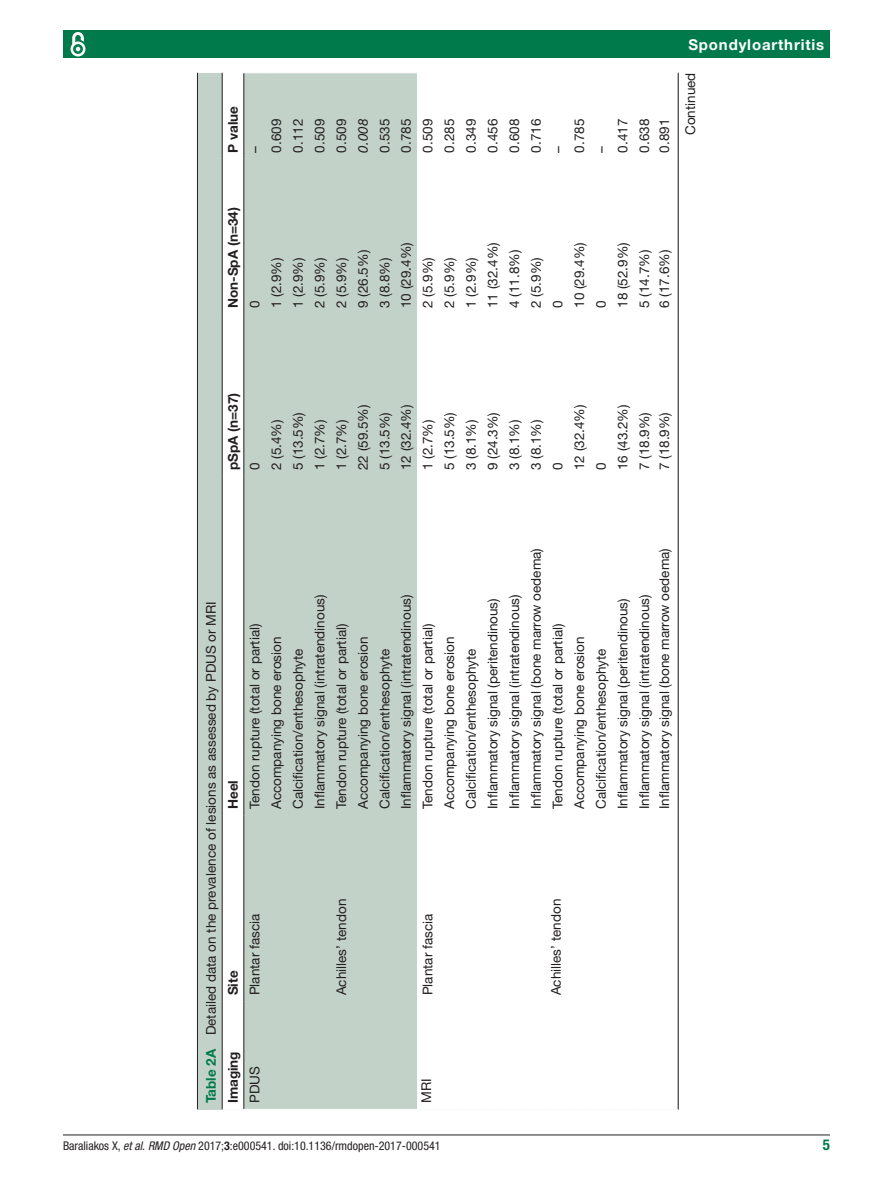
<style>
.page{position:relative;width:893px;height:1191px;background:#fff}
.page>*{position:absolute;margin:0;border:0;box-sizing:border-box;transform-origin:0 0}
.t1{font:700 15px "Helvetica Neue LT Std";letter-spacing:.055em;color:#fff}
.t2{font:700 condensed 15px "Helvetica Neue LT Std";color:#007a4b}
.t3{font:13.5px/22px "Helvetica Neue LT Std";color:#231f20}
.t4{font:700 13.5px "Helvetica Neue LT Std";color:#231f20}
.t5{font:italic 13.5px "Helvetica Neue LT Std";color:#231f20}
.t6{font:condensed 12px "Helvetica Neue LT Std";color:#231f20}
.s1{font-weight:700;color:#007a4b}
.s2{font-weight:700}
.s3{font-style:italic}
</style>
<div class="page">
<hr style="left:63px;top:1134px;width:767px;height:1px;background:#231f20">
<div style="left:63px;top:31px;width:767px;height:27px;background:#007a4b"></div>
<svg style="left:70px;top:32px;width:16px;height:25px"></svg>
<div style="left:74px;top:45px;width:8px;height:8px;border:1px solid #007a4b;border-radius:50%"></div>
<div style="left:198px;top:73px;width:480px;height:1036px;background:#c2d2c9"></div>
<hr style="left:197px;top:73px;width:1px;height:1036px;background:#231f20">
<div style="left:223px;top:73px;width:455px;height:1036px;background:#fff"></div>
<svg style="left:244px;top:73px;width:173px;height:1036px"></svg>
<hr style="left:678px;top:1001px;width:1px;height:108px;background:#231f20">
<hr style="left:678px;top:815px;width:1px;height:186px;background:#231f20">
<hr style="left:222px;top:1001px;width:1px;height:108px;background:#231f20">
<hr style="left:243px;top:1001px;width:1px;height:108px;background:#231f20">
<hr style="left:222px;top:815px;width:1px;height:186px;background:#231f20">
<hr style="left:243px;top:815px;width:1px;height:186px;background:#231f20">
<hr style="left:222px;top:476px;width:1px;height:339px;background:#231f20">
<hr style="left:243px;top:476px;width:1px;height:339px;background:#231f20">
<hr style="left:222px;top:314px;width:1px;height:162px;background:#231f20">
<hr style="left:243px;top:314px;width:1px;height:162px;background:#231f20">
<hr style="left:222px;top:159px;width:1px;height:155px;background:#231f20">
<hr style="left:243px;top:159px;width:1px;height:155px;background:#231f20">
<hr style="left:222px;top:73px;width:1px;height:86px;background:#231f20">
<hr style="left:243px;top:73px;width:1px;height:86px;background:#231f20">
<hr style="left:678px;top:476px;width:1px;height:339px;background:#231f20">
<hr style="left:678px;top:314px;width:1px;height:162px;background:#231f20">
<hr style="left:678px;top:159px;width:1px;height:155px;background:#231f20">
<hr style="left:678px;top:73px;width:1px;height:86px;background:#231f20">
<svg style="left:243px;top:1109px;width:435px;height:1px"></svg>
<p class="t4" style="left:225px;top:153px;width:48px;rotate:-90deg">P value</p>
<p class="t3" style="left:243px;top:153px;width:8px;rotate:-90deg">–</p>
<p class="t3" style="left:265px;top:153px;width:35px;rotate:-90deg">0.609</p>
<p class="t3" style="left:287px;top:153px;width:35px;rotate:-90deg">0.112</p>
<p class="t3" style="left:308px;top:153px;width:35px;rotate:-90deg">0.509</p>
<p class="t3" style="left:330px;top:153px;width:35px;rotate:-90deg">0.509</p>
<p class="t5" style="left:355px;top:153px;width:35px;rotate:-90deg">0.008</p>
<p class="t3" style="left:373px;top:153px;width:35px;rotate:-90deg">0.535</p>
<p class="t3" style="left:395px;top:153px;width:35px;rotate:-90deg">0.785</p>
<p class="t3" style="left:417px;top:153px;width:35px;rotate:-90deg">0.509</p>
<p class="t3" style="left:438px;top:153px;width:35px;rotate:-90deg">0.285</p>
<p class="t3" style="left:460px;top:153px;width:35px;rotate:-90deg">0.349</p>
<p class="t3" style="left:482px;top:153px;width:35px;rotate:-90deg">0.456</p>
<p class="t3" style="left:503px;top:153px;width:35px;rotate:-90deg">0.608</p>
<p class="t3" style="left:525px;top:153px;width:35px;rotate:-90deg">0.716</p>
<p class="t3" style="left:546px;top:153px;width:8px;rotate:-90deg">–</p>
<p class="t3" style="left:568px;top:153px;width:35px;rotate:-90deg">0.785</p>
<p class="t3" style="left:590px;top:153px;width:8px;rotate:-90deg">–</p>
<p class="t3" style="left:611px;top:153px;width:35px;rotate:-90deg">0.417</p>
<p class="t3" style="left:633px;top:153px;width:35px;rotate:-90deg">0.638</p>
<p class="t1" style="left:688px;top:35px;width:137px">Spondyloarthritis</p>
<p class="t3" style="left:651px;top:135px;width:64px;line-height:26px;text-indent:-17px;rotate:-90deg">0.891<br>Continued</p>
<p class="t4" style="left:225px;top:308px;width:102px;rotate:-90deg">Non-SpA (n=34)</p>
<p class="t3" style="left:243px;top:308px;width:9px;rotate:-90deg">0</p>
<p class="t3" style="left:265px;top:308px;width:52px;rotate:-90deg">1 (2.9%)</p>
<p class="t3" style="left:287px;top:308px;width:52px;rotate:-90deg">1 (2.9%)</p>
<p class="t3" style="left:308px;top:308px;width:52px;rotate:-90deg">2 (5.9%)</p>
<p class="t3" style="left:330px;top:308px;width:52px;rotate:-90deg">2 (5.9%)</p>
<p class="t3" style="left:352px;top:308px;width:60px;rotate:-90deg">9 (26.5%)</p>
<p class="t3" style="left:373px;top:308px;width:52px;rotate:-90deg">3 (8.8%)</p>
<p class="t3" style="left:395px;top:308px;width:67px;rotate:-90deg">10 (29.4%)</p>
<p class="t3" style="left:417px;top:308px;width:52px;rotate:-90deg">2 (5.9%)</p>
<p class="t3" style="left:438px;top:308px;width:52px;rotate:-90deg">2 (5.9%)</p>
<p class="t3" style="left:460px;top:308px;width:52px;rotate:-90deg">1 (2.9%)</p>
<p class="t3" style="left:482px;top:308px;width:67px;rotate:-90deg">11 (32.4%)</p>
<p class="t3" style="left:503px;top:308px;width:60px;rotate:-90deg">4 (11.8%)</p>
<p class="t3" style="left:525px;top:308px;width:52px;rotate:-90deg">2 (5.9%)</p>
<p class="t3" style="left:546px;top:308px;width:9px;rotate:-90deg">0</p>
<p class="t3" style="left:568px;top:308px;width:67px;rotate:-90deg">10 (29.4%)</p>
<p class="t3" style="left:590px;top:308px;width:9px;rotate:-90deg">0</p>
<p class="t3" style="left:611px;top:308px;width:67px;rotate:-90deg">18 (52.9%)</p>
<p class="t3" style="left:633px;top:308px;width:60px;rotate:-90deg">5 (14.7%)</p>
<p class="t3" style="left:653px;top:308px;width:60px;rotate:-90deg">6 (17.6%)</p>
<p class="t4" style="left:225px;top:470px;width:79px;rotate:-90deg">pSpA (n=37)</p>
<p class="t3" style="left:243px;top:470px;width:9px;rotate:-90deg">0</p>
<p class="t3" style="left:265px;top:470px;width:52px;rotate:-90deg">2 (5.4%)</p>
<p class="t3" style="left:287px;top:470px;width:60px;rotate:-90deg">5 (13.5%)</p>
<p class="t3" style="left:308px;top:470px;width:52px;rotate:-90deg">1 (2.7%)</p>
<p class="t3" style="left:330px;top:470px;width:52px;rotate:-90deg">1 (2.7%)</p>
<p class="t3" style="left:352px;top:470px;width:67px;rotate:-90deg">22 (59.5%)</p>
<p class="t3" style="left:373px;top:470px;width:60px;rotate:-90deg">5 (13.5%)</p>
<p class="t3" style="left:395px;top:470px;width:67px;rotate:-90deg">12 (32.4%)</p>
<p class="t3" style="left:417px;top:470px;width:52px;rotate:-90deg">1 (2.7%)</p>
<p class="t3" style="left:438px;top:470px;width:60px;rotate:-90deg">5 (13.5%)</p>
<p class="t3" style="left:460px;top:470px;width:52px;rotate:-90deg">3 (8.1%)</p>
<p class="t3" style="left:482px;top:470px;width:60px;rotate:-90deg">9 (24.3%)</p>
<p class="t3" style="left:503px;top:470px;width:52px;rotate:-90deg">3 (8.1%)</p>
<p class="t3" style="left:525px;top:470px;width:52px;rotate:-90deg">3 (8.1%)</p>
<p class="t3" style="left:546px;top:470px;width:9px;rotate:-90deg">0</p>
<p class="t3" style="left:568px;top:470px;width:67px;rotate:-90deg">12 (32.4%)</p>
<p class="t3" style="left:590px;top:470px;width:9px;rotate:-90deg">0</p>
<p class="t3" style="left:611px;top:470px;width:67px;rotate:-90deg">16 (43.2%)</p>
<p class="t3" style="left:633px;top:470px;width:60px;rotate:-90deg">7 (18.9%)</p>
<p class="t3" style="left:653px;top:470px;width:60px;rotate:-90deg">7 (18.9%)</p>
<p class="t3" style="left:200px;top:1103px;width:504px;rotate:-90deg"><span class="s1">Table 2A</span> Detailed data on the prevalence of lesions as assessed by PDUS or MRI<br><span class="s2">Imaging</span></p>
<p class="t4" style="left:225px;top:809px;width:30px;rotate:-90deg">Heel</p>
<p class="t4" style="left:225px;top:995px;width:26px;rotate:-90deg">Site</p>
<p class="t3" style="left:243px;top:809px;width:187px;rotate:-90deg">Tendon rupture (total or partial)</p>
<p class="t3" style="left:243px;top:995px;width:83px;rotate:-90deg">Plantar fascia</p>
<p class="t3" style="left:243px;top:1103px;width:38px;rotate:-90deg">PDUS</p>
<p class="t3" style="left:265px;top:809px;width:174px;rotate:-90deg">Accompanying bone erosion</p>
<p class="t3" style="left:287px;top:809px;width:162px;rotate:-90deg">Calcification/enthesophyte</p>
<p class="t3" style="left:308px;top:809px;width:216px;rotate:-90deg">Inflammatory signal (intratendinous)</p>
<p class="t3" style="left:330px;top:809px;width:187px;rotate:-90deg">Tendon rupture (total or partial)</p>
<p class="t3" style="left:330px;top:995px;width:98px;rotate:-90deg">Achilles’ tendon</p>
<p class="t3" style="left:352px;top:809px;width:174px;rotate:-90deg">Accompanying bone erosion</p>
<p class="t3" style="left:373px;top:809px;width:162px;rotate:-90deg">Calcification/enthesophyte</p>
<p class="t3" style="left:395px;top:809px;width:216px;rotate:-90deg">Inflammatory signal (intratendinous)</p>
<p class="t3" style="left:417px;top:809px;width:187px;rotate:-90deg">Tendon rupture (total or partial)</p>
<p class="t3" style="left:438px;top:809px;width:174px;rotate:-90deg">Accompanying bone erosion</p>
<p class="t3" style="left:460px;top:809px;width:162px;rotate:-90deg">Calcification/enthesophyte</p>
<p class="t3" style="left:482px;top:809px;width:212px;rotate:-90deg">Inflammatory signal (peritendinous)</p>
<p class="t3" style="left:503px;top:809px;width:216px;rotate:-90deg">Inflammatory signal (intratendinous)</p>
<p class="t3" style="left:525px;top:809px;width:263px;rotate:-90deg">Inflammatory signal (bone marrow oedema)</p>
<p class="t3" style="left:546px;top:809px;width:187px;rotate:-90deg">Tendon rupture (total or partial)</p>
<p class="t3" style="left:417px;top:995px;width:83px;rotate:-90deg">Plantar fascia</p>
<p class="t3" style="left:415px;top:1103px;width:26px;rotate:-90deg">MRI</p>
<p class="t3" style="left:545px;top:995px;width:98px;rotate:-90deg">Achilles’ tendon</p>
<p class="t3" style="left:568px;top:809px;width:174px;rotate:-90deg">Accompanying bone erosion</p>
<p class="t3" style="left:590px;top:809px;width:162px;rotate:-90deg">Calcification/enthesophyte</p>
<p class="t3" style="left:611px;top:809px;width:212px;rotate:-90deg">Inflammatory signal (peritendinous)</p>
<p class="t3" style="left:653px;top:809px;width:263px;rotate:-90deg">Inflammatory signal (bone marrow oedema)</p>
<p class="t3" style="left:633px;top:809px;width:216px;rotate:-90deg">Inflammatory signal (intratendinous)</p>
<p class="t6" style="left:63px;top:1138px;width:379px">Baraliakos X, <span class="s3">et al</span>. <span class="s3">RMD Open</span> 2017;<span class="s2">3</span>:e000541. doi:10.1136/rmdopen-2017-000541</p>
<p class="t2" style="left:823px;top:1135px;width:9px">5</p>
</div>
